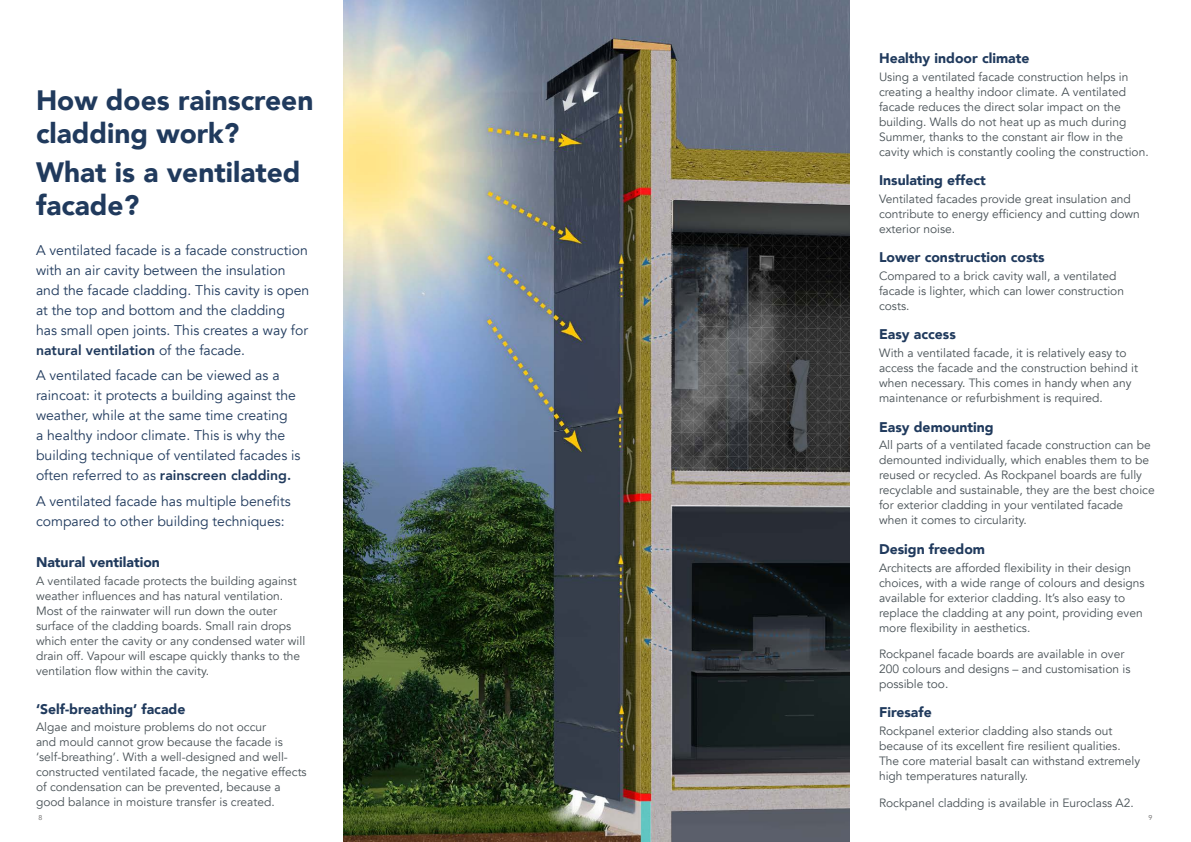
<style>
.page{position:relative;width:1191px;height:842px;background:#fff}
.page>*{position:absolute;margin:0;border:0;box-sizing:border-box;transform-origin:0 0}
.t1{font:900 28px/33px "Avenir";color:#203a5d}
.t2{font:14px/20px "Avenir";color:#203a5d}
.t3{font:900 14px "Avenir";color:#203a5d}
.t4{font:12px/15px "Avenir";color:#485156}
.t5{font:7px "Avenir";color:#646363}
.s1{font-weight:800}
</style>
<div class="page">
<img style="left:343px;top:0;width:506px;height:842px">
<h1 class="t1" style="left:36px;top:83px;width:279px">How does rainscreen cladding work?</h1>
<h1 class="t1" style="left:36px;top:155px;width:266px">What is a ventilated facade?</h1>
<p class="t2" style="left:36px;top:240px;width:275px">A ventilated facade is a facade construction with an air cavity between the insulation and the facade cladding. This cavity is open at the top and bottom and the cladding has small open joints. This creates a way for <span class="s1">natural ventilation</span> of the facade.</p>
<p class="t2" style="left:36px;top:366px;width:266px">A ventilated facade can be viewed as a raincoat: it protects a building against the weather, while at the same time creating<br>a healthy indoor climate. This is why the building technique of ventilated facades is often referred to as <span class="s1">rainscreen cladding.</span></p>
<p class="t2" style="left:36px;top:491px;width:256px">A ventilated facade has multiple benefits compared to other building techniques:</p>
<p class="t3" style="left:36px;top:550px;width:125px">Natural ventilation</p>
<p class="t4" style="left:36px;top:573px;width:271px">A ventilated facade protects the building against weather influences and has natural ventilation.<br>Most of the rainwater will run down the outer surface of the cladding boards. Small rain drops which enter the cavity or any condensed water will drain off. Vapour will escape quickly thanks to the ventilation flow within the cavity.</p>
<p class="t3" style="left:36px;top:697px;width:151px">‘Self-breathing’ facade</p>
<p class="t4" style="left:36px;top:720px;width:272px">Algae and moisture problems do not occur<br>and mould cannot grow because the facade is ‘self-breathing’. With a well-designed and well&shy;constructed ventilated facade, the negative effects of condensation can be prevented, because a good balance in moisture transfer is created.</p>
<p class="t3" style="left:879px;top:46px;width:152px">Healthy indoor climate</p>
<p class="t4" style="left:879px;top:69px;width:271px">Using a ventilated facade construction helps in creating a healthy indoor climate. A ventilated facade reduces the direct solar impact on the building. Walls do not heat up as much during Summer, thanks to the constant air flow in the cavity which is constantly cooling the construction.</p>
<p class="t3" style="left:879px;top:168px;width:108px">Insulating effect</p>
<p class="t4" style="left:879px;top:191px;width:262px">Ventilated facades provide great insulation and contribute to energy efficiency and cutting down exterior noise.</p>
<p class="t3" style="left:879px;top:245px;width:167px">Lower construction costs</p>
<p class="t4" style="left:879px;top:269px;width:246px">Compared to a brick cavity wall, a ventilated facade is lighter, which can lower construction costs.</p>
<p class="t3" style="left:879px;top:322px;width:78px">Easy access</p>
<p class="t4" style="left:879px;top:346px;width:260px">With a ventilated facade, it is relatively easy to access the facade and the construction behind it when necessary. This comes in handy when any maintenance or refurbishment is required.</p>
<p class="t3" style="left:879px;top:415px;width:116px">Easy demounting</p>
<p class="t4" style="left:879px;top:438px;width:277px">All parts of a ventilated facade construction can be demounted individually, which enables them to be reused or recycled. As Rockpanel boards are fully recyclable and sustainable, they are the best choice for exterior cladding in your ventilated facade when it comes to circularity.</p>
<p class="t3" style="left:879px;top:537px;width:108px">Design freedom</p>
<p class="t4" style="left:879px;top:560px;width:267px">Architects are afforded flexibility in their design choices, with a wide range of colours and designs available for exterior cladding. It’s also easy to replace the cladding at any point, providing even more flexibility in aesthetics.</p>
<p class="t4" style="left:879px;top:646px;width:253px">Rockpanel facade boards are available in over<br>200 colours and designs – and customisation is possible too.</p>
<p class="t3" style="left:879px;top:700px;width:54px">Firesafe</p>
<p class="t4" style="left:879px;top:724px;width:263px">Rockpanel exterior cladding also stands out because of its excellent fire resilient qualities.<br>The core material basalt can withstand extremely high temperatures naturally.</p>
<p class="t4" style="left:879px;top:795px;width:256px">Rockpanel cladding is available in Euroclass A2.</p>
<p class="t5" style="left:39px;top:814px;width:5px">8</p>
<p class="t5" style="left:1148px;top:814px;width:5px">9</p>
</div>
